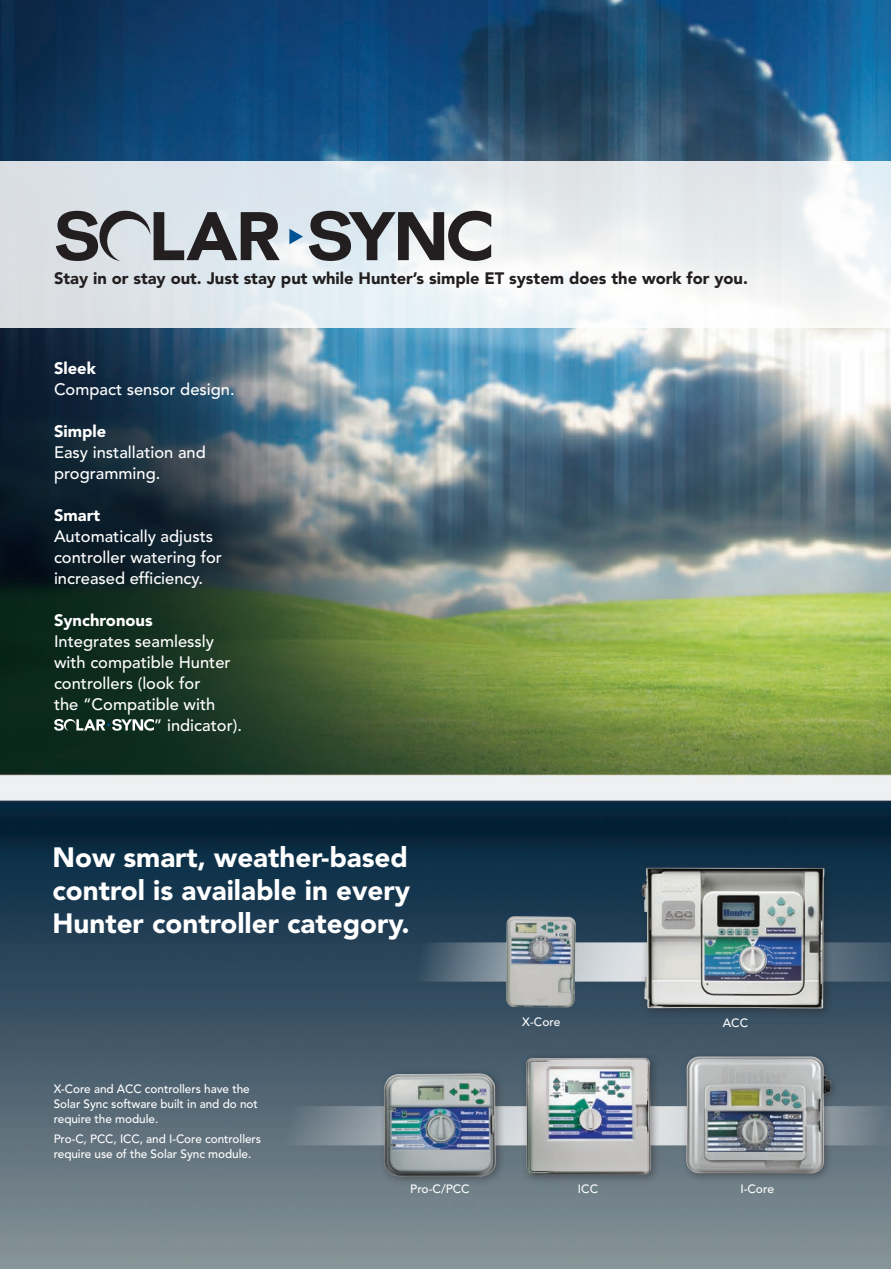
<style>
.page{position:relative;width:891px;height:1269px;background:#fff}
.page>*{position:absolute;margin:0;border:0;box-sizing:border-box;transform-origin:0 0}
.t1{font:900 27.75px/33px "Avenir LT Std";color:#fff;text-align:justify}
.t2{font:500 16.5px/21px "Avenir LT Std";color:#fff}
.t3{font:900 16.5px "Avenir LT Std";color:#231f20}
.t4{font:900 16.5px "Avenir LT Std";color:#fff}
.t5{font:500 12px/15px "Avenir LT Std";letter-spacing:-.005em;color:#fff}
.t6{font:500 12px "Avenir";color:#fff}
</style>
<div class="page">
<img style="left:0;top:0;width:891px;height:1269px">
<svg style="left:0;top:1106px;width:891px;height:39px;background:#6e7d88"></svg>
<svg style="left:0;top:942px;width:891px;height:40px;background:#455c6e"></svg>
<svg style="left:0;top:161px;width:891px;height:167px"></svg>
<div style="left:379px;top:1068px;width:127px;height:119px;background:#231f20;opacity:.45"></div>
<img style="left:383px;top:1071px;width:114px;height:112px">
<div style="left:520px;top:1052px;width:141px;height:133px;background:#231f20;opacity:.45"></div>
<img style="left:526px;top:1058px;width:125px;height:116px">
<div style="left:680px;top:1051px;width:160px;height:132px;background:#231f20;opacity:.45"></div>
<img style="left:685px;top:1054px;width:146px;height:126px">
<div style="left:636px;top:862px;width:198px;height:157px;background:#231f20;opacity:.45"></div>
<img style="left:641px;top:868px;width:184px;height:141px">
<img style="left:506px;top:916px;width:70px;height:91px">
<svg style="left:54px;top:719px;width:100px;height:12px"></svg>
<svg style="left:289px;top:229px;width:14px;height:15px"></svg>
<svg style="left:56px;top:210px;width:224px;height:51px;background:#8d9094"></svg>
<svg style="left:309px;top:211px;width:182px;height:52px"></svg>
<p class="t3" style="left:54px;top:268px;width:696px">Stay in or stay out. Just stay put while Hunter’s simple ET system does the work for you.</p>
<p class="t4" style="left:54px;top:358px;width:43px">Sleek</p>
<p class="t2" style="left:54px;top:379px;width:182px">Compact sensor design.</p>
<p class="t4" style="left:54px;top:421px;width:54px">Simple</p>
<p class="t2" style="left:54px;top:442px;width:153px">Easy installation and programming.</p>
<p class="t4" style="left:54px;top:505px;width:48px">Smart</p>
<p class="t2" style="left:54px;top:526px;width:170px">Automatically adjusts controller watering for increased efficiency.</p>
<p class="t4" style="left:54px;top:610px;width:100px">Synchronous</p>
<p class="t2" style="left:54px;top:631px;width:162px">Integrates seamlessly</p>
<p class="t2" style="left:54px;top:652px;width:178px">with compatible Hunter</p>
<p class="t2" style="left:54px;top:673px;width:148px">controllers (look for</p>
<p class="t2" style="left:54px;top:694px;width:163px">the “Compatible with</p>
<p class="t2" style="left:154px;top:715px;width:90px">” indicator).</p>
<h1 class="t1" style="left:52px;top:841px;width:359px">Now smart, weather-based control is available in every Hunter controller category.</h1>
<p class="t5" style="left:54px;top:1082px;width:206px">X-Core and ACC controllers have the<br>Solar Sync software built in and do not require the module.</p>
<p class="t5" style="left:54px;top:1132px;width:209px">Pro-C, PCC, ICC, and I-Core controllers require use of the Solar Sync module.</p>
<p class="t5" style="left:522px;top:1014px;width:40px">X-Core</p>
<p class="t5" style="left:723px;top:1015px;width:27px">ACC</p>
<p class="t5" style="left:410px;top:1182px;width:61px">Pro-C/PCC</p>
<p class="t6" style="left:578px;top:1182px;width:22px">ICC</p>
<p class="t5" style="left:740px;top:1181px;width:35px">I-Core</p>
</div>
